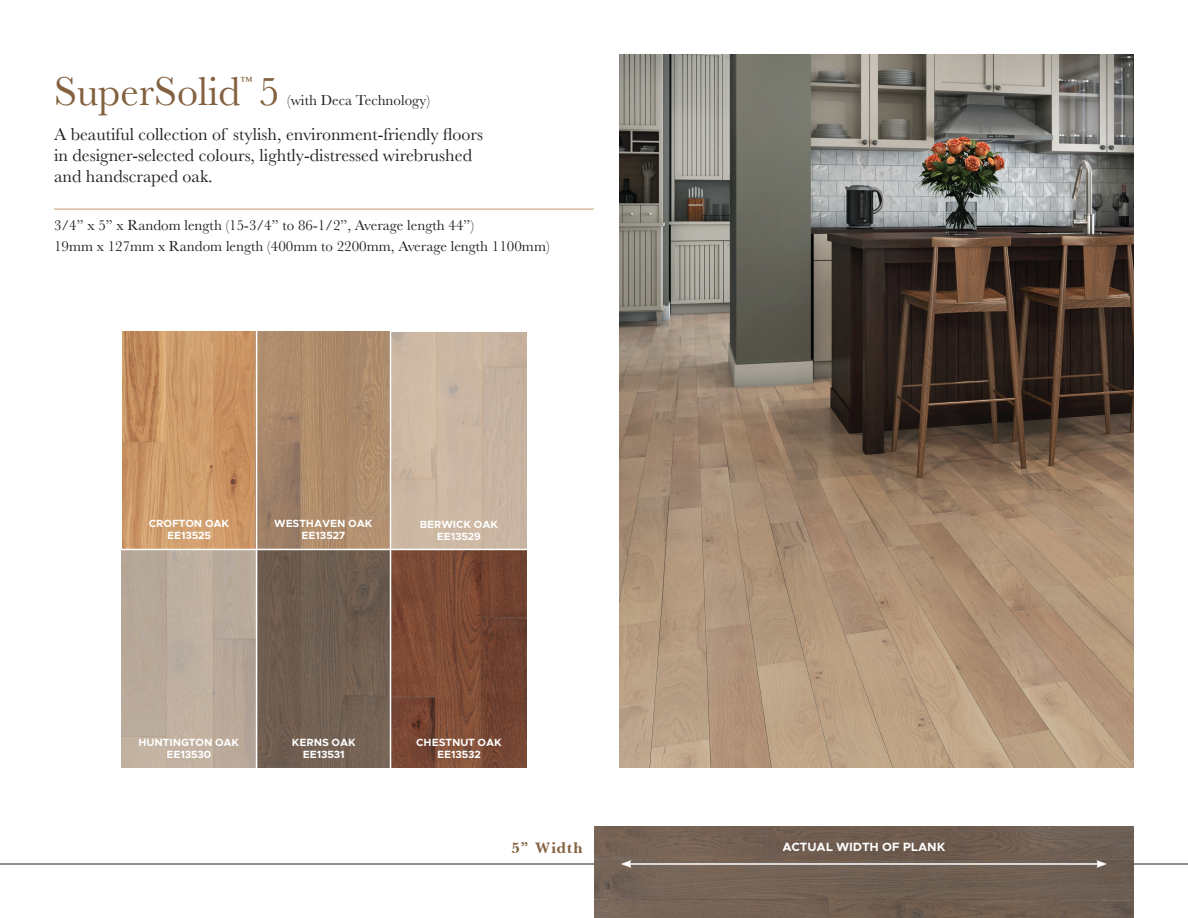
<style>
.page{position:relative;width:1188px;height:918px;background:#fff}
.page>*{position:absolute;margin:0;border:0;box-sizing:border-box;transform-origin:0 0}
.t1{font:42px "Baskerville";color:#83613f}
.t2{font:18px/21px "Baskerville";color:#231f20}
.t3{font:700 18px "Baskerville";color:#83613f}
.t4{font:15px "Baskerville";color:#231f20}
.t5{font:12.3px "Baskerville";color:#83613f}
.t6{font:700 12px "Clarity City";letter-spacing:-.01em;color:#fff}
.t7{font:700 10.5px "Clarity City";letter-spacing:-.01em;color:#fff}
</style>
<div class="page">
<hr style="left:54px;top:209px;width:540px;height:1px;background:#c39a6b">
<img style="left:122px;top:332px;width:405px;height:436px">
<hr style="left:39px;top:549px;width:555px;height:1px;background:#fff">
<img style="left:620px;top:54px;width:514px;height:714px">
<hr style="left:0;top:864px;width:1188px;height:1px;background:#231f20">
<img style="left:594px;top:826px;width:540px;height:92px">
<hr style="left:629px;top:863px;width:470px;height:2px;background:#fff">
<svg style="left:621px;top:860px;width:10px;height:8px"></svg>
<svg style="left:1096px;top:860px;width:11px;height:8px"></svg>
<hr style="left:256px;top:320px;width:1px;height:455px;background:#fff">
<hr style="left:390px;top:315px;width:1px;height:460px;background:#fff">
<p class="t5" style="left:240px;top:73px;width:13px">™</p>
<p class="t1" style="left:54px;top:65px;width:227px">SuperSolid 5</p>
<p class="t4" style="left:287px;top:91px;width:144px">(with Deca Technology)</p>
<p class="t2" style="left:54px;top:124px;width:431px">A beautiful collection of stylish, environment-friendly floors in designer-selected colours, lightly-distressed wirebrushed and handscraped oak.</p>
<p class="t4" style="left:54px;top:215px;width:422px">3/4” x 5” x Random length (15-3/4” to 86-1/2”, Average length 44”)</p>
<p class="t4" style="left:54px;top:236px;width:497px">19mm x 127mm x Random length (400mm to 2200mm, Average length 1100mm)</p>
<p class="t7" style="left:149px;top:517px;width:82px">CROFTON OAK</p>
<p class="t7" style="left:167px;top:529px;width:45px">EE13525</p>
<p class="t7" style="left:274px;top:517px;width:100px">WESTHAVEN OAK</p>
<p class="t7" style="left:302px;top:529px;width:45px">EE13527</p>
<p class="t7" style="left:420px;top:518px;width:80px">BERWICK OAK</p>
<p class="t7" style="left:437px;top:530px;width:46px">EE13529</p>
<p class="t7" style="left:139px;top:735px;width:102px">HUNTINGTON OAK</p>
<p class="t7" style="left:166px;top:747px;width:46px">EE13530</p>
<p class="t7" style="left:292px;top:735px;width:65px">KERNS OAK</p>
<p class="t7" style="left:303px;top:747px;width:43px">EE13531</p>
<p class="t7" style="left:416px;top:735px;width:87px">CHESTNUT OAK</p>
<p class="t7" style="left:437px;top:747px;width:45px">EE13532</p>
<p class="t3" style="left:512px;top:839px;width:73px">5” Width</p>
<p class="t6" style="left:782px;top:839px;width:165px">ACTUAL WIDTH OF PLANK</p>
</div>
